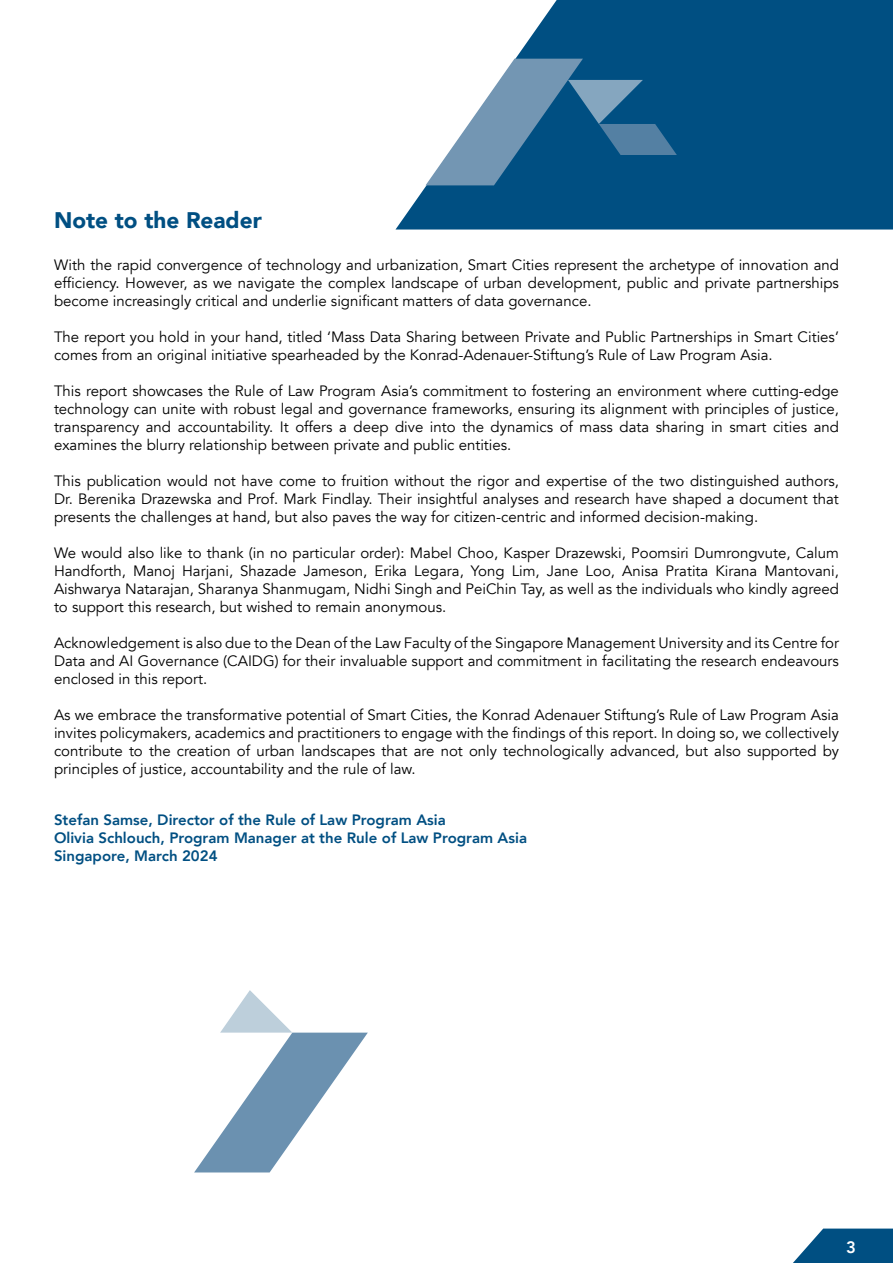
<style>
.page{position:relative;width:893px;height:1263px;background:#fff}
.page>*{position:absolute;margin:0;border:0;box-sizing:border-box;transform-origin:0 0}
.t1{font:900 22.5px "Avenir";color:#004f82}
.t2{font:800 16.5px "Avenir";color:#fff}
.t3{font:15px/18px "Avenir";color:#000;text-align:justify}
.t4{font:800 15px/18px "Avenir";color:#004f82}
</style>
<div class="page">
<svg style="left:793px;top:1228px;width:100px;height:35px;background:#296b96"></svg>
<svg style="left:194px;top:990px;width:174px;height:182px"></svg>
<svg style="left:395px;top:0;width:498px;height:230px;fill:#004f82"></svg>
<svg style="left:425px;top:59px;width:252px;height:126px"></svg>
<h1 class="t1" style="left:54px;top:201px;width:209px">Note to the Reader</h1>
<p class="t3" style="left:54px;top:256px;width:786px">With the rapid convergence of technology and urbanization, Smart Cities represent the archetype of innovation and efficiency. However, as we navigate the complex landscape of urban development, public and private partnerships become increasingly critical and underlie significant matters of data governance.</p>
<p class="t3" style="left:54px;top:328px;width:786px">The report you hold in your hand, titled ‘Mass Data Sharing between Private and Public Partnerships in Smart Cities’ comes from an original initiative spearheaded by the Konrad-Adenauer-Stiftung’s Rule of Law Program Asia.</p>
<p class="t3" style="left:54px;top:382px;width:786px">This report showcases the Rule of Law Program Asia’s commitment to fostering an environment where cutting-edge technology can unite with robust legal and governance frameworks, ensuring its alignment with principles of justice, transparency and accountability. It offers a deep dive into the dynamics of mass data sharing in smart cities and examines the blurry relationship between private and public entities.</p>
<p class="t3" style="left:54px;top:472px;width:786px">This publication would not have come to fruition without the rigor and expertise of the two distinguished authors, Dr. Berenika Drazewska and Prof. Mark Findlay. Their insightful analyses and research have shaped a document that presents the challenges at hand, but also paves the way for citizen-centric and informed decision-making.</p>
<p class="t3" style="left:54px;top:544px;width:786px">We would also like to thank (in no particular order): Mabel Choo, Kasper Drazewski, Poomsiri Dumrongvute, Calum Handforth, Manoj Harjani, Shazade Jameson, Erika Legara, Yong Lim, Jane Loo, Anisa Pratita Kirana Mantovani, Aishwarya Natarajan, Sharanya Shanmugam, Nidhi Singh and PeiChin Tay, as well as the individuals who kindly agreed to support this research, but wished to remain anonymous.</p>
<p class="t3" style="left:54px;top:634px;width:786px">Acknowledgement is also due to the Dean of the Law Faculty of the Singapore Management University and its Centre for Data and AI Governance (CAIDG) for their invaluable support and commitment in facilitating the research endeavours enclosed in this report.</p>
<p class="t3" style="left:54px;top:706px;width:786px">As we embrace the transformative potential of Smart Cities, the Konrad Adenauer Stiftung’s Rule of Law Program Asia invites policymakers, academics and practitioners to engage with the findings of this report. In doing so, we collectively contribute to the creation of urban landscapes that are not only technologically advanced, but also supported by principles of justice, accountability and the rule of law.</p>
<p class="t4" style="left:54px;top:811px;width:475px">Stefan Samse, Director of the Rule of Law Program Asia<br>Olivia Schlouch, Program Manager at the Rule of Law Program Asia<br>Singapore, March 2024</p>
<p class="t2" style="left:846px;top:1234px;width:11px">3</p>
</div>
